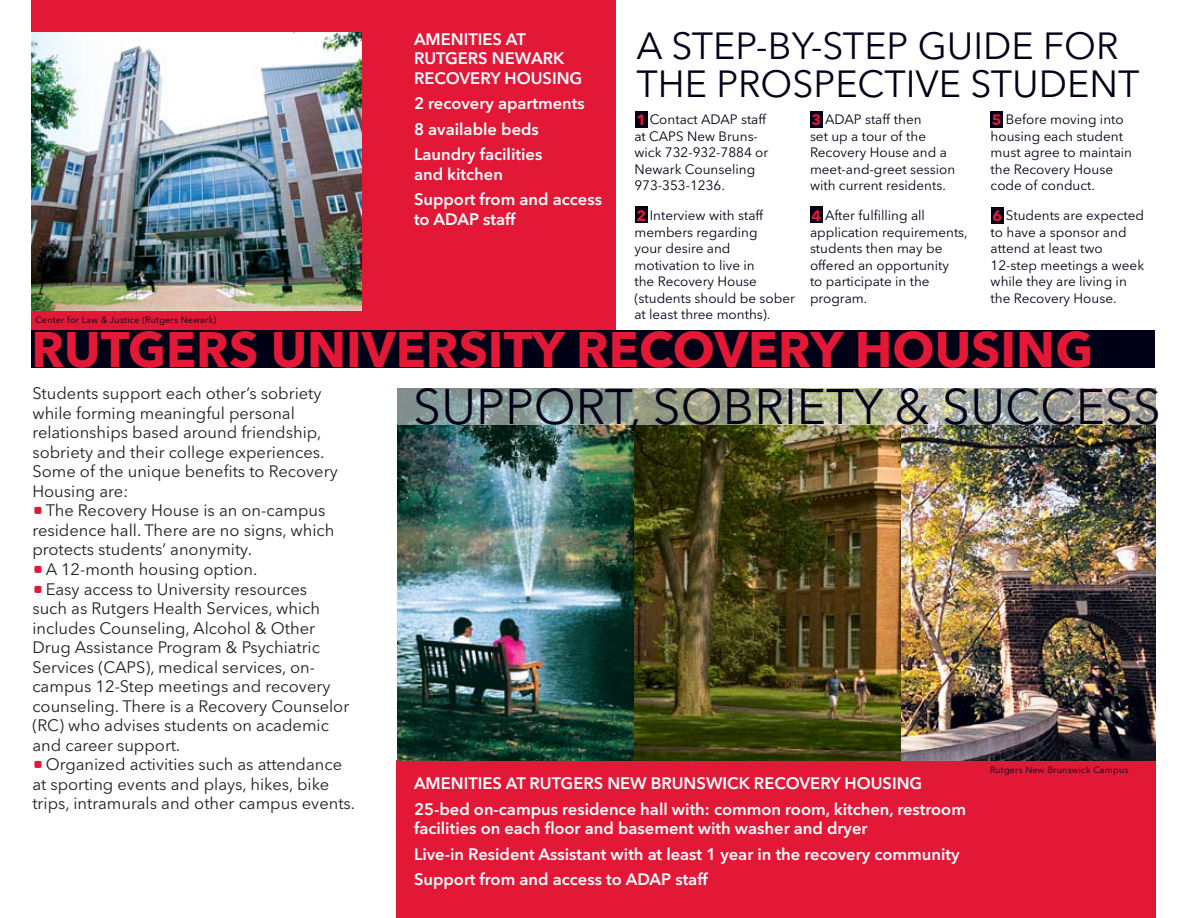
<style>
.page{position:relative;width:1188px;height:918px;background:#fff}
.page>*{position:absolute;margin:0;border:0;box-sizing:border-box;transform-origin:0 0}
.t1{font:700 49.5px "Avenir Next LT Pro";color:#e31837}
.t2{font:49.5px "Avenir Next LT Pro";color:#000117}
.t3{font:37.5px/37.5px "Avenir Next LT Pro";color:#000117}
.t4{font:16.5px/19.5px "Avenir Next LT Pro";color:#231f20}
.t5{font:600 16.5px/25.5px "Avenir Next LT Pro";color:#fff}
.t6{font:700 15px "Avenir Next LT Pro";color:#e31837}
.t7{font:13.5px/16.5px "Avenir Next LT Pro";color:#000117}
.t8{font:9px "Avenir Next LT Pro";letter-spacing:.025em;color:#000117}
.s1{color:#080301}
</style>
<div class="page">
<div style="left:396px;top:760px;width:760px;height:158px;background:#e31837"></div>
<div style="left:32px;top:0;width:584px;height:332px;background:#e31837"></div>
<img style="left:32px;top:32px;width:329px;height:278px">
<img style="left:649px;top:424px;width:507px;height:336px">
<img style="left:397px;top:424px;width:252px;height:336px">
<div style="left:32px;top:330px;width:1123px;height:38px;background:#000117"></div>
<div style="left:635px;top:111px;width:12px;height:16px;background:#000117"></div>
<div style="left:635px;top:207px;width:12px;height:16px;background:#000117"></div>
<div style="left:810px;top:111px;width:12px;height:16px;background:#000117"></div>
<div style="left:810px;top:207px;width:12px;height:16px;background:#000117"></div>
<div style="left:990px;top:111px;width:13px;height:16px;background:#000117"></div>
<div style="left:991px;top:207px;width:13px;height:17px;background:#000117"></div>
<img style="left:397px;top:388px;width:759px;height:36px">
<p class="t8" style="left:35px;top:315px;width:182px">Center for Law &amp; Justice (Rutgers Newark)</p>
<p class="t5" style="left:414px;top:29px;width:170px;line-height:19.5px">AMENITIES AT<br>RUTGERS NEWARK<br>RECOVERY HOUSING</p>
<p class="t5" style="left:414px;top:91px;width:172px">2 recovery apartments<br>8 available beds<br>Laundry facilities</p>
<p class="t5" style="left:414px;top:161px;width:190px">and kitchen<br>Support from and access</p>
<p class="t5" style="left:414px;top:206px;width:103px">to ADAP staff</p>
<h2 class="t3" style="left:636px;top:27px;width:504px">A STEP-BY-STEP GUIDE FOR<br>THE PROSPECTIVE STUDENT</h2>
<p class="t6" style="left:636px;top:111px;width:11px">1</p>
<p class="t7" style="left:634px;top:111px;width:135px"><span class="s1">1)</span> Contact ADAP staff at CAPS New Bruns&shy;wick 732-932-7884 or<br>Newark Counseling<br>973-353-1236.</p>
<p class="t7" style="left:634px;top:207px;width:162px"><span class="s1">2)</span> Interview with staff members regarding<br>your desire and motivation to live in<br>the Recovery House (students should be sober at least three months).</p>
<p class="t7" style="left:810px;top:111px;width:147px"><span class="s1">3)</span> ADAP staff then<br>set up a tour of the<br>Recovery House and a meet-and-greet session with current residents.</p>
<p class="t7" style="left:810px;top:207px;width:159px"><span class="s1">4)</span> After fulfilling all application requirements, students then may be offered an opportunity<br>to participate in the program.</p>
<p class="t7" style="left:991px;top:111px;width:143px"><span class="s1">5)</span> Before moving into housing each student must agree to maintain the Recovery House code of conduct.</p>
<p class="t7" style="left:991px;top:207px;width:155px"><span class="s1">6)</span> Students are expected to have a sponsor and attend at least two<br>12-step meetings a week while they are living in the Recovery House.</p>
<p class="t6" style="left:811px;top:111px;width:11px">3</p>
<p class="t6" style="left:992px;top:111px;width:11px">5</p>
<p class="t6" style="left:636px;top:206px;width:11px">2</p>
<p class="t6" style="left:811px;top:206px;width:11px">4</p>
<p class="t6" style="left:992px;top:207px;width:11px">6</p>
<h1 class="t1" style="left:32px;top:320px;width:1063px">RUTGERS UNIVERSITY RECOVERY HOUSING</h1>
<p class="t4" style="left:32px;top:384px;width:307px">Students support each other’s sobriety while forming meaningful personal relationships based around friendship, sobriety and their college experiences.<br>Some of the unique benefits to Recovery Housing are:</p>
<p class="t4" style="left:46px;top:501px;width:281px">The Recovery House is an on-campus</p>
<p class="t4" style="left:32px;top:520px;width:303px">residence hall. There are no signs, which</p>
<p class="t4" style="left:32px;top:540px;width:221px">protects students’ anonymity.</p>
<p class="t4" style="left:46px;top:559px;width:213px">A 12-month housing option.</p>
<p class="t4" style="left:46px;top:579px;width:263px">Easy access to University resources</p>
<p class="t4" style="left:32px;top:598px;width:289px">such as Rutgers Health Services, which</p>
<p class="t4" style="left:32px;top:618px;width:284px">includes Counseling, Alcohol &amp; Other</p>
<p class="t4" style="left:32px;top:637px;width:289px">Drug Assistance Program &amp; Psychiatric</p>
<p class="t4" style="left:32px;top:657px;width:284px">Services (CAPS), medical services, on-</p>
<p class="t4" style="left:32px;top:676px;width:300px">campus 12-Step meetings and recovery</p>
<p class="t4" style="left:32px;top:696px;width:318px">counseling. There is a Recovery Counselor</p>
<p class="t4" style="left:32px;top:715px;width:298px">(RC) who advises students on academic</p>
<p class="t4" style="left:32px;top:735px;width:149px">and career support.</p>
<p class="t4" style="left:46px;top:754px;width:298px">Organized activities such as attendance</p>
<p class="t4" style="left:32px;top:774px;width:298px">at sporting events and plays, hikes, bike</p>
<p class="t4" style="left:32px;top:793px;width:324px">trips, intramurals and other campus events.</p>
<h1 class="t2" style="left:413px;top:378px;width:749px">SUPPORT, SOBRIETY &amp; SUCCESS</h1>
<p class="t5" style="left:414px;top:771px;width:554px">AMENITIES AT RUTGERS NEW BRUNSWICK RECOVERY HOUSING<br>25-bed on-campus residence hall with: common room, kitchen, restroom</p>
<p class="t5" style="left:414px;top:816px;width:547px">facilities on each floor and basement with washer and dryer<br>Live-in Resident Assistant with at least 1 year in the recovery community<br>Support from and access to ADAP staff</p>
<p class="t8" style="left:990px;top:764px;width:140px">Rutgers New Brunswick Campus</p>
</div>
